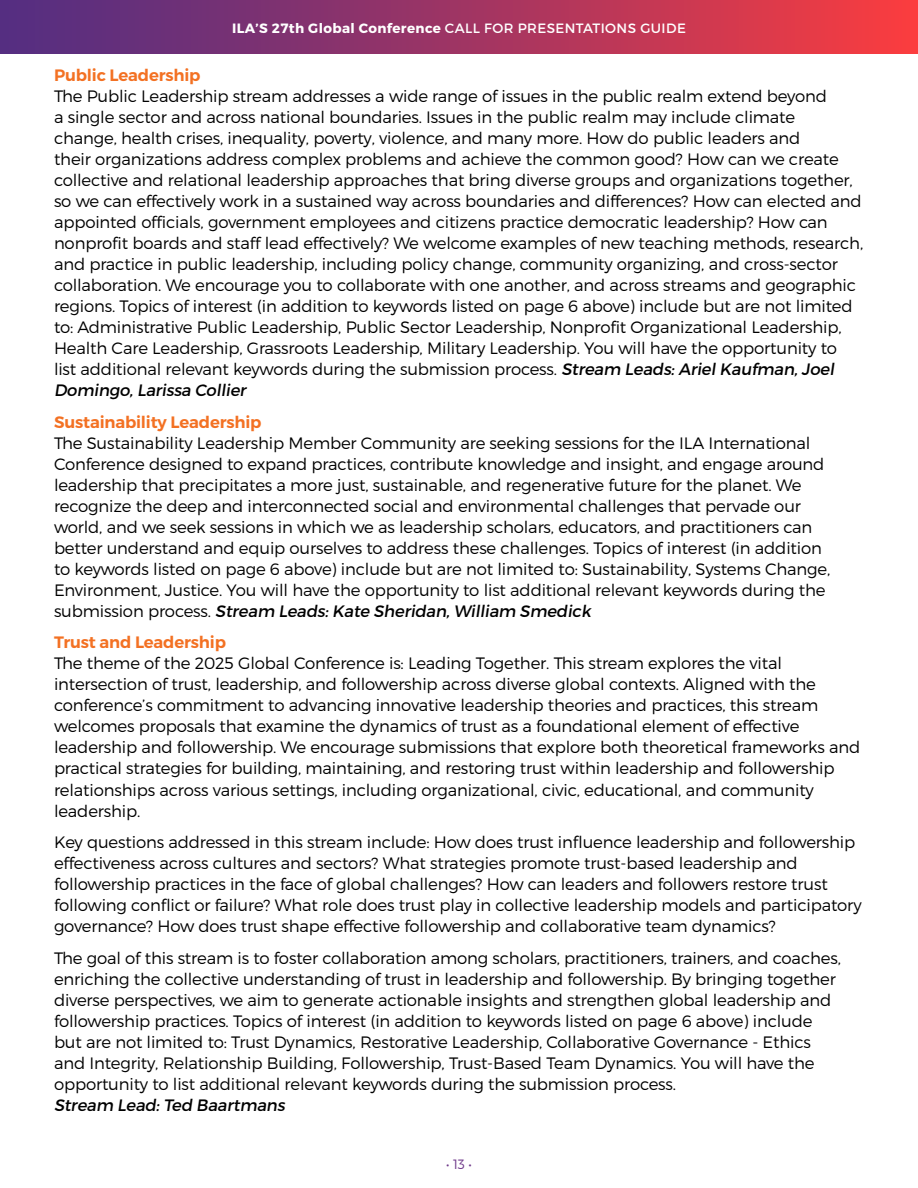
<style>
.page{position:relative;width:918px;height:1188px;background:#fff}
.page>*{position:absolute;margin:0;border:0;box-sizing:border-box;transform-origin:0 0}
.t1{font:16.5px/21px "Trueno Lt";letter-spacing:-.01em;color:#000}
.t2{font:16.5px "Trueno Rg It";letter-spacing:-.01em;color:#000}
.t3{font:16.5px "Trueno S Bd";letter-spacing:-.01em;color:#f37123}
.t4{font:13.5px "Trueno Bd";letter-spacing:.03em;color:#fff}
.t5{font:13.5px "Trueno Lt";color:#6e3889}
.s1{font-family:"Trueno Rg"}
.s2{font-family:"Trueno Rg It"}
.s3{font-family:"Trueno Lt"}
</style>
<div class="page">
<div style="left:0;top:0;width:918px;height:54px;background:linear-gradient(to right,#4d2d85,#f73c40)"></div>
<p class="t4" style="left:232px;top:19px;width:455px">ILA’S 27th Global Conference <span class="s1">CALL FOR PRESENTATIONS GUIDE</span></p>
<p class="t3" style="left:54px;top:65px;width:148px">Public Leadership</p>
<p class="t1" style="left:54px;top:85px;width:811px">The Public Leadership stream addresses a wide range of issues in the public realm extend beyond<br>a single sector and across national boundaries. Issues in the public realm may include climate<br>change, health crises, inequality, poverty, violence, and many more. How do public leaders and<br>their organizations address complex problems and achieve the common good? How can we create collective and relational leadership approaches that bring diverse groups and organizations together, so we can effectively work in a sustained way across boundaries and differences? How can elected and appointed officials, government employees and citizens practice democratic leadership? How can nonprofit boards and staff lead effectively? We welcome examples of new teaching methods, research, and practice in public leadership, including policy change, community organizing, and cross-sector collaboration. We encourage you to collaborate with one another, and across streams and geographic regions. Topics of interest (in addition to keywords listed on page 6 above) include but are not limited to: Administrative Public Leadership, Public Sector Leadership, Nonprofit Organizational Leadership, Health Care Leadership, Grassroots Leadership, Military Leadership. You will have the opportunity to list additional relevant keywords during the submission process. <span class="s2">Stream Leads: Ariel Kaufman, Joel</span></p>
<p class="t2" style="left:54px;top:380px;width:194px">Domingo, Larissa Collier</p>
<p class="t3" style="left:54px;top:412px;width:209px">Sustainability Leadership</p>
<p class="t1" style="left:54px;top:432px;width:778px">The Sustainability Leadership Member Community are seeking sessions for the ILA International Conference designed to expand practices, contribute knowledge and insight, and engage around leadership that precipitates a more just, sustainable, and regenerative future for the planet. We recognize the deep and interconnected social and environmental challenges that pervade our world, and we seek sessions in which we as leadership scholars, educators, and practitioners can better understand and equip ourselves to address these challenges. Topics of interest (in addition to keywords listed on page 6 above) include but are not limited to: Sustainability, Systems Change, Environment, Justice. You will have the opportunity to list additional relevant keywords during the</p>
<p class="t2" style="left:54px;top:601px;width:538px"><span class="s3">submission process.</span> Stream Leads: Kate Sheridan, William Smedick</p>
<p class="t3" style="left:54px;top:632px;width:173px">Trust and Leadership</p>
<p class="t1" style="left:54px;top:653px;width:808px">The theme of the 2025 Global Conference is: Leading Together. This stream explores the vital intersection of trust, leadership, and followership across diverse global contexts. Aligned with the conference’s commitment to advancing innovative leadership theories and practices, this stream welcomes proposals that examine the dynamics of trust as a foundational element of effective leadership and followership. We encourage submissions that explore both theoretical frameworks and practical strategies for building, maintaining, and restoring trust within leadership and followership relationships across various settings, including organizational, civic, educational, and community leadership.</p>
<p class="t1" style="left:54px;top:832px;width:809px">Key questions addressed in this stream include: How does trust influence leadership and followership effectiveness across cultures and sectors? What strategies promote trust-based leadership and followership practices in the face of global challenges? How can leaders and followers restore trust following conflict or failure? What role does trust play in collective leadership models and participatory governance? How does trust shape effective followership and collaborative team dynamics?</p>
<p class="t1" style="left:54px;top:947px;width:788px">The goal of this stream is to foster collaboration among scholars, practitioners, trainers, and coaches, enriching the collective understanding of trust in leadership and followership. By bringing together diverse perspectives, we aim to generate actionable insights and strengthen global leadership and followership practices. Topics of interest (in addition to keywords listed on page 6 above) include but are not limited to: Trust Dynamics, Restorative Leadership, Collaborative Governance - Ethics and Integrity, Relationship Building, Followership, Trust-Based Team Dynamics. You will have the opportunity to list additional relevant keywords during the submission process.</p>
<p class="t2" style="left:54px;top:1095px;width:232px">Stream Lead: Ted Baartmans</p>
<p class="t5" style="left:446px;top:1156px;width:27px">• 13 •</p>
</div>
